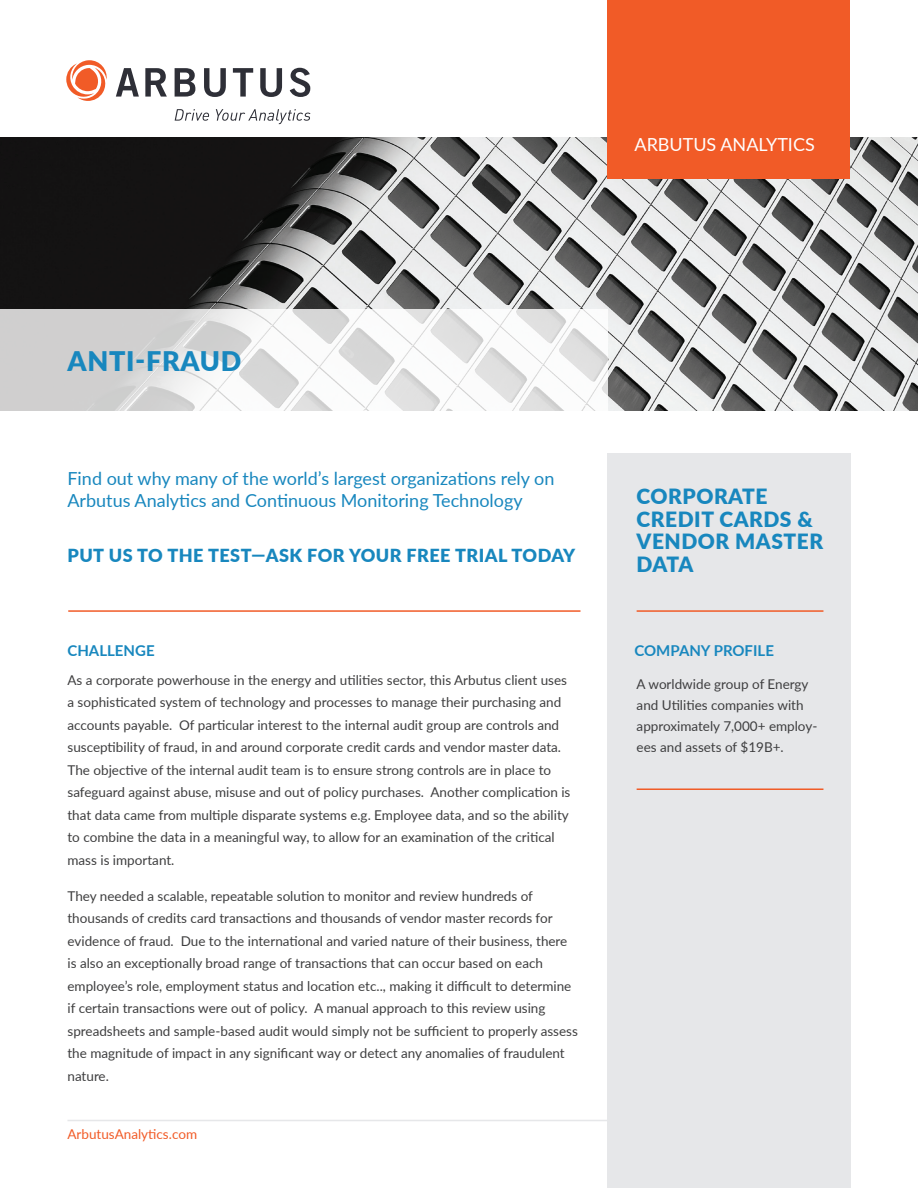
<style>
.page{position:relative;width:918px;height:1188px;background:#fff}
.page>*{position:absolute;margin:0;border:0;box-sizing:border-box;transform-origin:0 0}
.t1{font:900 27px "Lato";letter-spacing:.025em;color:#1887be}
.t2{font:900 21px/22.5px "Lato";letter-spacing:.025em;color:#1887be}
.t3{font:18px/21.6px "Lato";color:#1887be}
.t4{font:900 18px "Lato";letter-spacing:.025em;color:#1887be}
.t5{font:18px "Lato";color:#fff}
.t6{font:700 15px "Lato";color:#1887be}
.t7{font:13.5px/22.5px "Lato";color:#3e3e3f}
.t8{font:13.5px "Lato";color:#f15b27}
</style>
<div class="page">
<img style="left:0;top:138px;width:918px;height:272px">
<hr style="left:68px;top:610px;width:512px;height:2px;background:#f15b27">
<hr style="left:68px;top:1120px;width:783px;height:1px;background:#e6e7e9">
<svg style="left:0;top:309px;width:608px;height:101px"></svg>
<svg style="left:116px;top:68px;width:23px;height:29px"></svg>
<svg style="left:145px;top:68px;width:22px;height:29px"></svg>
<svg style="left:175px;top:68px;width:20px;height:29px"></svg>
<svg style="left:204px;top:68px;width:22px;height:29px"></svg>
<svg style="left:233px;top:68px;width:20px;height:29px"></svg>
<svg style="left:260px;top:68px;width:22px;height:29px"></svg>
<svg style="left:290px;top:68px;width:20px;height:29px"></svg>
<svg style="left:66px;top:60px;width:41px;height:41px"></svg>
<svg style="left:175px;top:109px;width:34px;height:12px"></svg>
<svg style="left:216px;top:109px;width:94px;height:15px"></svg>
<div style="left:608px;top:0;width:242px;height:178px;background:#f15b27"></div>
<div style="left:608px;top:453px;width:243px;height:735px;background:#e6e7e9"></div>
<hr style="left:637px;top:610px;width:186px;height:2px;background:#f15b27">
<hr style="left:637px;top:788px;width:186px;height:2px;background:#f15b27">
<h3 class="t5" style="left:634px;top:132px;width:182px">ARBUTUS ANALYTICS</h3>
<h1 class="t1" style="left:68px;top:340px;width:175px">ANTI-FRAUD</h1>
<h3 class="t3" style="left:68px;top:467px;width:488px">Find out why many of the world’s largest organizations rely on<br>Arbutus Analytics and Continuous Monitoring Technology</h3>
<h3 class="t4" style="left:68px;top:542px;width:509px">PUT US TO THE TEST—ASK FOR YOUR FREE TRIAL TODAY</h3>
<p class="t6" style="left:68px;top:639px;width:89px">CHALLENGE</p>
<p class="t7" style="left:68px;top:668px;width:504px">As a corporate powerhouse in the energy and utilities sector, this Arbutus client uses a sophisticated system of technology and processes to manage their purchasing and accounts payable. Of particular interest to the internal audit group are controls and susceptibility of fraud, in and around corporate credit cards and vendor master data.<br>The objective of the internal audit team is to ensure strong controls are in place to safeguard against abuse, misuse and out of policy purchases. Another complication is that data came from multiple disparate systems e.g. Employee data, and so the ability to combine the data in a meaningful way, to allow for an examination of the critical mass is important.</p>
<p class="t7" style="left:68px;top:884px;width:512px">They needed a scalable, repeatable solution to monitor and review hundreds of thousands of credits card transactions and thousands of vendor master records for evidence of fraud. Due to the international and varied nature of their business, there is also an exceptionally broad range of transactions that can occur based on each employee’s role, employment status and location etc.., making it difficult to determine if certain transactions were out of policy. A manual approach to this review using spreadsheets and sample-based audit would simply not be sufficient to properly assess the magnitude of impact in any significant way or detect any anomalies of fraudulent nature.</p>
<p class="t8" style="left:68px;top:1125px;width:131px">ArbutusAnalytics.com</p>
<h2 class="t2" style="left:637px;top:484px;width:188px">CORPORATE<br>CREDIT CARDS &amp;<br>VENDOR MASTER<br>DATA</h2>
<p class="t6" style="left:634px;top:639px;width:141px">COMPANY PROFILE</p>
<p class="t7" style="left:637px;top:673px;width:182px;line-height:21px">A worldwide group of Energy and Utilities companies with approximately 7,000+ employ&shy;ees and assets of $19B+.</p>
</div>
